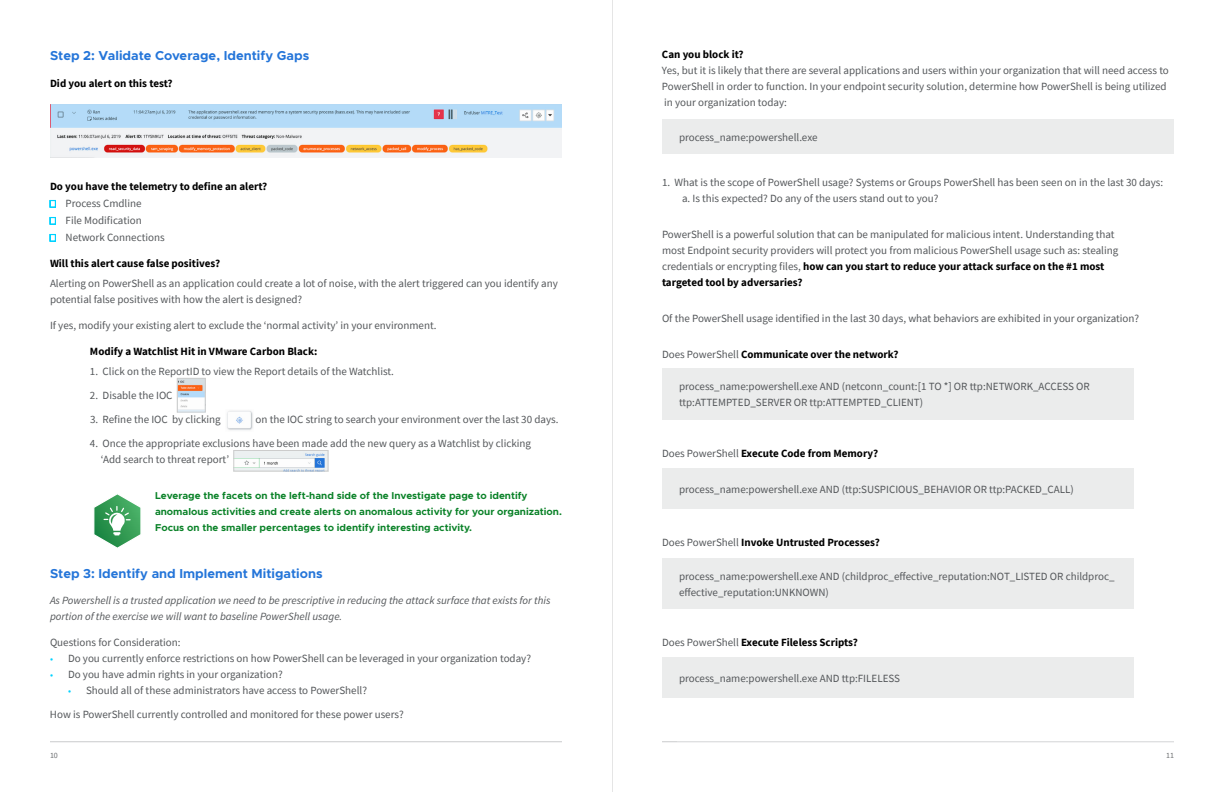
<style>
.page{position:relative;width:1224px;height:792px;background:#fff}
.page>*{position:absolute;margin:0;border:0;box-sizing:border-box;transform-origin:0 0}
.t1{font:700 13px "Metropolis";color:#2475d9}
.t2{font:11px/16px "Source Sans Pro";color:#54575a}
.t3{font:700 11px "Source Sans Pro";color:#000}
.t4{font:italic 11px/16px "Source Sans Pro";color:#54575a}
.t5{font:700 10px/16px "Metropolis";color:#0a8228}
.t6{font:8px "Source Sans Pro";color:#6e7073}
.s1{font-weight:700;color:#000}
.s2{font-family:"Arial";font-weight:900;color:#00d2ff}
.s3{font-size:10px;color:#00d2ff}
.s4{font-weight:400;color:#54575a}
</style>
<div class="page">
<hr style="left:662px;top:742px;width:512px;height:1px;background:#54575a">
<hr style="left:50px;top:742px;width:512px;height:1px;background:#54575a">
<hr style="left:677px;top:742px;width:512px;height:1px;background:#fff">
<img style="left:50px;top:105px;width:512px;height:52px">
<img style="left:179px;top:380px;width:25px;height:30px">
<div style="left:177px;top:378px;width:29px;height:34px;border:1px solid #ccc"></div>
<img style="left:227px;top:410px;width:26px;height:20px">
<img style="left:236px;top:452px;width:90px;height:17px">
<div style="left:234px;top:450px;width:94px;height:21px;border:1px solid #ccc"></div>
<div style="left:662px;top:120px;width:512px;height:34px;background:#ebecec"></div>
<div style="left:662px;top:368px;width:472px;height:52px;background:#ebecec"></div>
<div style="left:662px;top:468px;width:472px;height:41px;background:#ebecec"></div>
<div style="left:662px;top:558px;width:472px;height:51px;background:#ebecec"></div>
<div style="left:662px;top:658px;width:472px;height:40px;background:#ebecec"></div>
<svg style="left:94px;top:494px;width:47px;height:54px"></svg>
<hr style="left:612px;top:0;width:1px;height:792px;background:#ccc">
<p class="t1" style="left:50px;top:48px;width:261px">Step 2: Validate Coverage, Identify Gaps</p>
<p class="t3" style="left:50px;top:76px;width:124px">Did you alert on this test?</p>
<p class="t2" style="left:50px;top:178px;width:219px;line-height:17px"><span class="s1">Do you have the telemetry to define an alert? </span><span class="s2">▢</span> Process Cmdline<br><span class="s2">▢</span> File Modification<br><span class="s2">▢</span> Network Connections</p>
<p class="t3" style="left:50px;top:256px;width:172px">Will this alert cause false positives?</p>
<p class="t2" style="left:50px;top:276px;width:509px">Alerting on PowerShell as an application could create a lot of noise, with the alert triggered can you identify any potential false positives with how the alert is designed?</p>
<p class="t2" style="left:50px;top:318px;width:388px">If yes, modify your existing alert to exclude the ‘normal activity’ in your environment.</p>
<p class="t3" style="left:90px;top:344px;width:229px">Modify a Watchlist Hit in VMware Carbon Black:</p>
<p class="t2" style="left:90px;top:364px;width:304px">1. Click on the ReportID to view the Report details of the Watchlist.</p>
<p class="t2" style="left:90px;top:388px;width:84px">2. Disable the IOC</p>
<p class="t2" style="left:90px;top:412px;width:132px">3. Refine the IOC by clicking</p>
<p class="t2" style="left:256px;top:412px;width:303px">on the IOC string to search your environment over the last 30 days.</p>
<p class="t2" style="left:101px;top:436px;width:432px;text-indent:-11px">4. Once the appropriate exclusions have been made add the new query as a Watchlist by clicking ‘Add search to threat report’</p>
<p class="t5" style="left:155px;top:488px;width:408px">Leverage the facets on the left-hand side of the Investigate page to identify anomalous activities and create alerts on anomalous activity for your organization.<br>Focus on the smaller percentages to identify interesting activity.</p>
<p class="t1" style="left:50px;top:566px;width:274px">Step 3: Identify and Implement Mitigations</p>
<p class="t4" style="left:50px;top:593px;width:502px">As Powershell is a trusted application we need to be prescriptive in reducing the attack surface that exists for this portion of the exercise we will want to baseline PowerShell usage.</p>
<p class="t2" style="left:50px;top:635px;width:132px">Questions for Consideration:</p>
<p class="t2" style="left:50px;top:651px;width:483px"><span class="s3">•</span> Do you currently enforce restrictions on how PowerShell can be leveraged in your organization today?</p>
<p class="t2" style="left:50px;top:667px;width:234px"><span class="s3">•</span> Do you have admin rights in your organization?</p>
<p class="t2" style="left:50px;top:679px;width:355px;line-height:24px;text-indent:18px"><span class="s3">•</span> Should all of these administrators have access to PowerShell?<br>How is PowerShell currently controlled and monitored for these power users?</p>
<p class="t3" style="left:662px;top:47px;width:83px">Can you block it?</p>
<p class="t2" style="left:662px;top:63px;width:508px">Yes, but it is likely that there are several applications and users within your organization that will need access to<br>PowerShell in order to function. In your endpoint security solution, determine how PowerShell is being utilized in your organization today:</p>
<p class="t2" style="left:679px;top:129px;width:140px">process_name:powershell.exe</p>
<p class="t2" style="left:682px;top:175px;width:483px;text-indent:-20px">1. What is the scope of PowerShell usage? Systems or Groups PowerShell has been seen on in the last 30 days: a. Is this expected? Do any of the users stand out to you?</p>
<p class="t2" style="left:662px;top:227px;width:458px">PowerShell is a powerful solution that can be manipulated for malicious intent. Understanding that most Endpoint security providers will protect you from malicious PowerShell usage such as: stealing credentials or encrypting files, <span class="s1">how can you start to reduce your attack surface on the #1 most targeted tool by adversaries?</span></p>
<p class="t2" style="left:662px;top:311px;width:479px">Of the PowerShell usage identified in the last 30 days, what behaviors are exhibited in your organization?</p>
<p class="t3" style="left:662px;top:347px;width:238px"><span class="s4">Does PowerShell</span> Communicate over the network?</p>
<p class="t2" style="left:679px;top:379px;width:412px">process_name:powershell.exe AND (netconn_count:[1 TO *] OR ttp:NETWORK_ACCESS OR ttp:ATTEMPTED_SERVER OR ttp:ATTEMPTED_CLIENT)</p>
<p class="t3" style="left:662px;top:446px;width:218px"><span class="s4">Does PowerShell</span> Execute Code from Memory?</p>
<p class="t2" style="left:679px;top:481px;width:396px">process_name:powershell.exe AND (ttp:SUSPICIOUS_BEHAVIOR OR ttp:PACKED_CALL)</p>
<p class="t3" style="left:662px;top:535px;width:220px"><span class="s4">Does PowerShell</span> Invoke Untrusted Processes?</p>
<p class="t2" style="left:679px;top:568px;width:437px">process_name:powershell.exe AND (childproc_effective_reputation:NOT_LISTED OR childproc_ effective_reputation:UNKNOWN)</p>
<p class="t3" style="left:662px;top:635px;width:197px"><span class="s4">Does PowerShell</span> Execute Fileless Scripts?</p>
<p class="t2" style="left:679px;top:670px;width:223px">process_name:powershell.exe AND ttp:FILELESS</p>
<p class="t6" style="left:50px;top:750px;width:9px">10</p>
<p class="t6" style="left:1166px;top:750px;width:9px">11</p>
</div>
